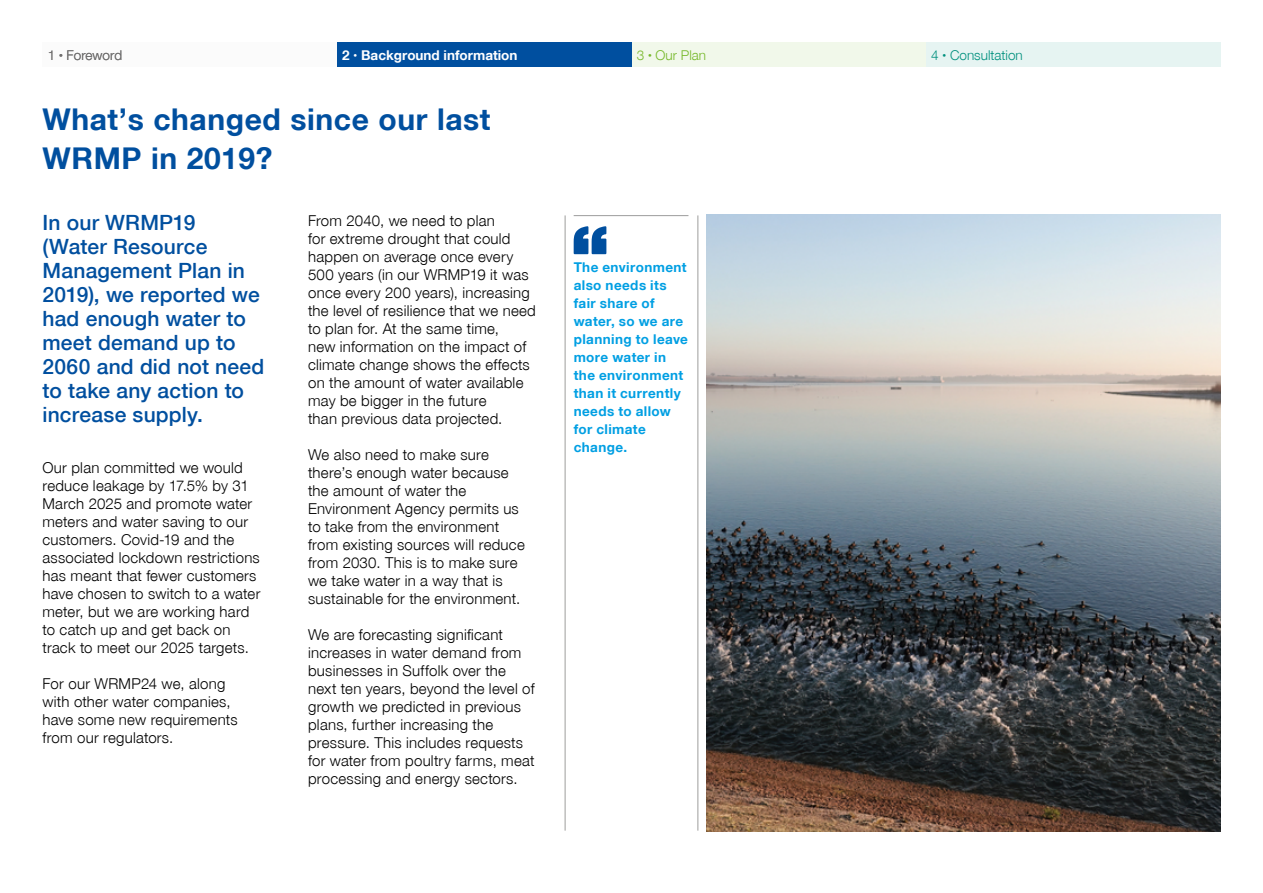
<style>
.page{position:relative;width:1263px;height:893px;background:#fff}
.page>*{position:absolute;margin:0;border:0;box-sizing:border-box;transform-origin:0 0}
.t1{font:30px/39px "Helvetica Neue Bold WHAM";letter-spacing:.02em;color:#004f9f}
.t2{font:21px/24px "Helvetica Neue Medium WHAM";letter-spacing:.01em;color:#004f9f}
.t3{font:15px/18px "Helvetica Neue Light WHAM";letter-spacing:.015em;color:#000}
.t4{font:13.5px/18px "Helvetica Neue Bold WHAM";letter-spacing:.03em;color:#009fe3}
.t5{font:13.5px "Helvetica Neue Bold WHAM";color:#fff}
.t6{font:13.5px "Helvetica Neue Light WHAM";color:#00907e}
.t7{font:13.5px "Helvetica Neue Light WHAM";color:#706f6f}
.t8{font:13.5px "Helvetica Neue Light WHAM";color:#76b82a}
.s1{font-size:7.5px}
.s2{font-family:"Helvetica Neue Ultra Light WHAM";font-size:7.5px}
</style>
<div class="page">
<div style="left:43px;top:43px;width:294px;height:24px;background:#fbfbfb"></div>
<div style="left:631px;top:43px;width:295px;height:24px;background:#f1f8ea"></div>
<div style="left:926px;top:43px;width:294px;height:24px;background:#e6f4f2"></div>
<div style="left:337px;top:43px;width:294px;height:24px;background:#004f9f"></div>
<hr style="left:565px;top:215px;width:1px;height:616px;background:#9d9d9c">
<hr style="left:698px;top:215px;width:1px;height:616px;background:#9d9d9c">
<hr style="left:574px;top:215px;width:114px;height:1px;background:#9d9d9c">
<svg style="left:574px;top:226px;width:32px;height:28px"></svg>
<img style="left:707px;top:215px;width:513px;height:616px">
<p class="t7" style="left:48px;top:47px;width:76px">1 <span class="s1">•</span> Foreword</p>
<p class="t5" style="left:342px;top:46px;width:177px">2 <span class="s1">•</span> Background information</p>
<p class="t8" style="left:637px;top:47px;width:71px">3 <span class="s2">•</span> Our Plan</p>
<p class="t6" style="left:931px;top:47px;width:93px">4 <span class="s2">•</span> Consultation</p>
<h1 class="t1" style="left:43px;top:99px;width:449px">What’s changed since our last<br>WRMP in 2019?</h1>
<h2 class="t2" style="left:43px;top:211px;width:223px">In our WRMP19 (Water Resource<br>Management Plan in<br>2019), we reported we had enough water to meet demand up to<br>2060 and did not need to take any action to increase supply.</h2>
<p class="t3" style="left:43px;top:458px;width:219px">Our plan committed we would reduce leakage by 17.5% by 31<br>March 2025 and promote water meters and water saving to our customers. Covid-19 and the associated lockdown restrictions has meant that fewer customers have chosen to switch to a water meter, but we are working hard to catch up and get back on track to meet our 2025 targets.</p>
<p class="t3" style="left:43px;top:674px;width:197px">For our WRMP24 we, along with other water companies, have some new requirements from our regulators.</p>
<p class="t3" style="left:308px;top:211px;width:229px">From 2040, we need to plan<br>for extreme drought that could happen on average once every<br>500 years (in our WRMP19 it was once every 200 years), increasing the level of resilience that we need to plan for. At the same time,<br>new information on the impact of climate change shows the effects on the amount of water available may be bigger in the future<br>than previous data projected.</p>
<p class="t3" style="left:308px;top:445px;width:218px">We also need to make sure there’s enough water because the amount of water the<br>Environment Agency permits us to take from the environment from existing sources will reduce from 2030. This is to make sure we take water in a way that is sustainable for the environment.</p>
<p class="t3" style="left:308px;top:625px;width:228px">We are forecasting significant increases in water demand from businesses in Suffolk over the next ten years, beyond the level of growth we predicted in previous plans, further increasing the pressure. This includes requests for water from poultry farms, meat processing and energy sectors.</p>
<p class="t4" style="left:574px;top:258px;width:116px">The environment also needs its fair share of water, so we are planning to leave more water in the environment than it currently needs to allow for climate change.</p>
</div>
